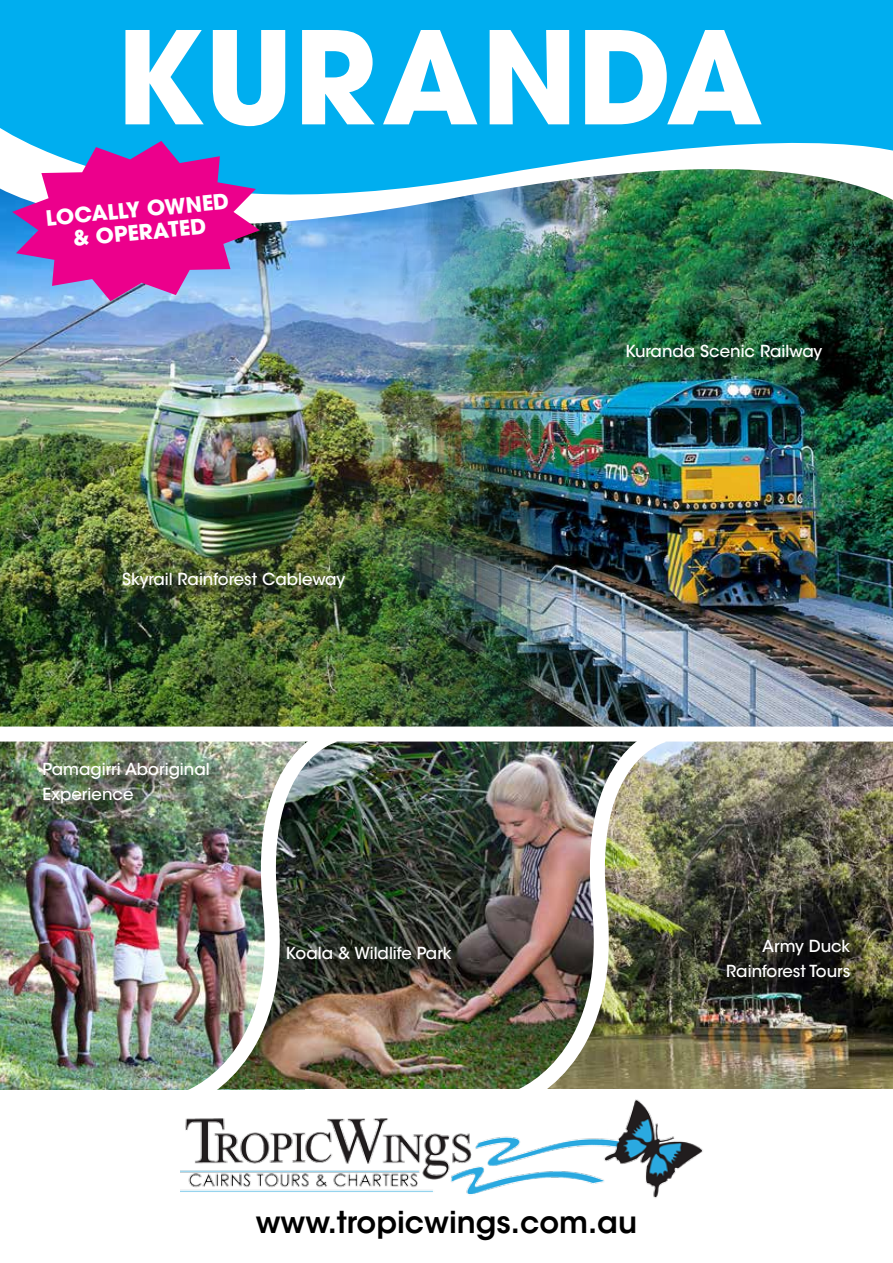
<style>
.page{position:relative;width:893px;height:1263px;background:#fff}
.page>*{position:absolute;margin:0;border:0;box-sizing:border-box;transform-origin:0 0}
.t1{font:700 127.5px "Avant Garde LT";color:#fff}
.t2{font:600 30px "ITC Avant Garde Std";color:#000}
.t3{font:700 21px/23px "Avant Garde LT";color:#fff;text-align:center}
.t4{font:500 16.5px/25.2px "ITC Avant Garde Std";color:#fff;text-align:right}
</style>
<div class="page">
<img style="left:567px;top:270px;width:326px;height:456px">
<img style="left:0;top:270px;width:567px;height:456px">
<img style="left:679px;top:741px;width:214px;height:348px">
<img style="left:0;top:741px;width:172px;height:348px">
<img style="left:350px;top:741px;width:151px;height:348px">
<div style="left:0;top:0;width:893px;height:112px;background:#00aeef"></div>
<img style="left:180px;top:1113px;width:523px;height:85px">
<img style="left:501px;top:720px;width:178px;height:393px">
<img style="left:172px;top:720px;width:178px;height:370px">
<img style="left:0;top:112px;width:893px;height:158px">
<div style="left:0;top:726px;width:893px;height:15px;background:#fff"></div>
<div style="left:630px;top:347px;width:210px;height:31px;background:#000;opacity:.75"></div>
<div style="left:730px;top:942px;width:138px;height:54px;background:#000;opacity:.75"></div>
<div style="left:290px;top:949px;width:179px;height:28px;background:#000;opacity:.75"></div>
<div style="left:125px;top:575px;width:238px;height:31px;background:#000;opacity:.75"></div>
<div style="left:46px;top:764px;width:181px;height:57px;background:#000;opacity:.75"></div>
<svg style="left:12px;top:141px;width:248px;height:160px;background:#bb4ab2"></svg>
<h1 class="t1" style="left:114px;top:-5px;width:650px">KURANDA</h1>
<p class="t3" style="left:45px;top:206px;width:186px;rotate:-5deg">LOCALLY OWNED &amp; OPERATED</p>
<p class="t4" style="left:122px;top:567px;width:225px">Skyrail Rainforest Cableway</p>
<p class="t4" style="left:43px;top:756px;width:169px;text-align:left">Pamagirri Aboriginal<br>Experience</p>
<p class="t4" style="left:286px;top:940px;width:167px">Koala &amp; Wildlife Park</p>
<p class="t4" style="left:625px;top:338px;width:198px">Kuranda Scenic Railway</p>
<p class="t4" style="left:726px;top:933px;width:126px">Army Duck<br>Rainforest Tours</p>
<h2 class="t2" style="left:256px;top:1203px;width:383px">www.tropicwings.com.au</h2>
</div>
